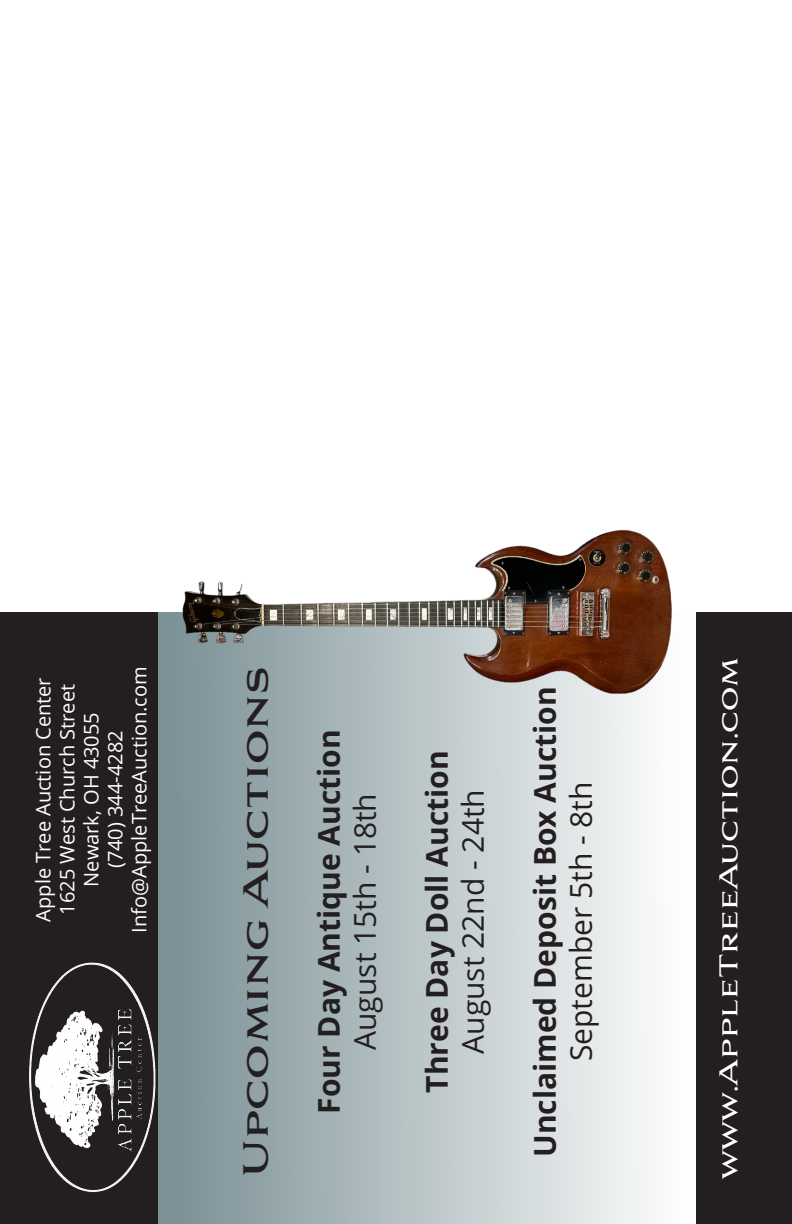
<style>
.page{position:relative;width:792px;height:1224px;background:#fff}
.page>*{position:absolute;margin:0;border:0;box-sizing:border-box;transform-origin:0 0}
.t1{font:700 32.8px "Aviano Serif";color:#231f20}
.t2{font:700 30px "Open Sans";color:#231f20}
.t3{font:30px "Open Sans";color:#231f20}
.t4{font:24.2px "Aviano Serif";color:#fff}
.t5{font:20px/24px "Open Sans";color:#fff;text-align:center}
</style>
<div class="page">
<div style="left:0;top:612px;width:158px;height:612px;background:#231f20"></div>
<img style="left:29px;top:962px;width:127px;height:230px">
<div style="left:696px;top:612px;width:96px;height:612px;background:#231f20"></div>
<div style="left:158px;top:612px;width:538px;height:612px;background:linear-gradient(to right,#788e93,#fff)"></div>
<img style="left:158px;top:529px;width:538px;height:173px">
<p class="t5" style="left:31px;top:933px;width:268px;rotate:-90deg">Apple Tree Auction Center<br>1625 West Church Street<br>Newark, OH 43055<br>(740) 344-4282<br>Info@AppleTreeAuction.com</p>
<p class="t1" style="left:234px;top:1177px;width:511px;rotate:-90deg">Upcoming Auctions</p>
<p class="t4" style="left:713px;top:1179px;width:523px;rotate:-90deg">www.AppleTreeAuction.com</p>
<p class="t2" style="left:524px;top:1157px;width:472px;rotate:-90deg">Unclaimed Deposit Box Auction</p>
<p class="t2" style="left:308px;top:1114px;width:386px;rotate:-90deg">Four Day Antique Auction</p>
<p class="t2" style="left:416px;top:1093px;width:344px;rotate:-90deg">Three Day Doll Auction</p>
<p class="t3" style="left:561px;top:1061px;width:281px;rotate:-90deg">September 5th - 8th</p>
<p class="t3" style="left:453px;top:1054px;width:266px;rotate:-90deg">August 22nd - 24th</p>
<p class="t3" style="left:345px;top:1050px;width:258px;rotate:-90deg">August 15th - 18th</p>
</div>
